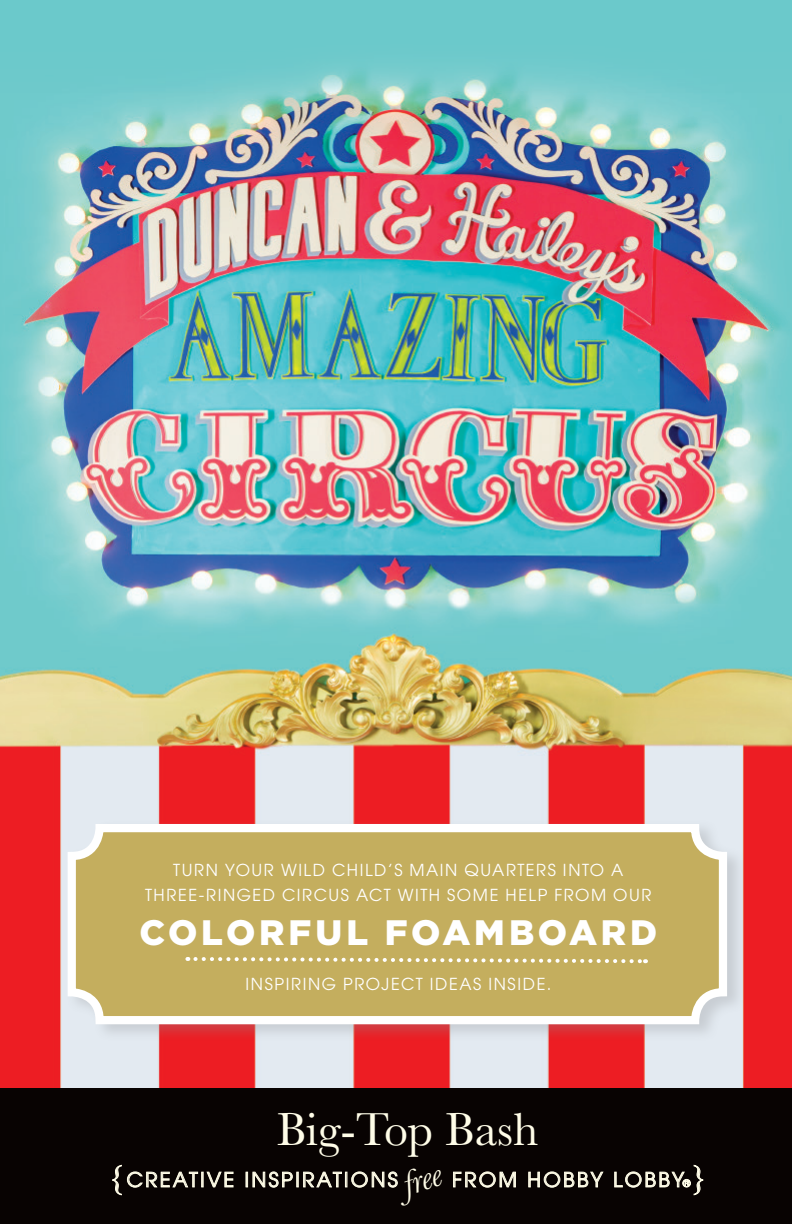
<style>
.page{position:relative;width:792px;height:1224px;background:#fff}
.page>*{position:absolute;margin:0;border:0;box-sizing:border-box;transform-origin:0 0}
.t1{font:48px "Baskerville";color:#fffde8}
.t2{font:italic 36px "Baskerville";color:#fffde8}
.White_Text_Left{font:900 35.4px "Gotham";letter-spacing:.105em;color:#fff}
.t3{font:32px "Baskerville";color:#fffde8}
.t4{font:20px "Avant Garde";letter-spacing:.12em;color:#fffde8}
.White_Text_Left-2{font:16.4px "Avant Garde";letter-spacing:.095em;color:#fff}
.s1{font-family:"Baskerville";font-size:32px}
.s2{font-size:10px}
</style>
<div class="page">
<img style="left:0;top:12px;width:792px;height:1076px">
<div style="left:66px;top:819px;width:681px;height:223px;background:#8d8f92;opacity:.31"></div>
<div style="left:72px;top:828px;width:651px;height:192px;background:#c4ae5e;border-radius:28px"></div>
<div style="left:68px;top:824px;width:659px;height:200px;border:8px solid #fff;border-radius:28px"></div>
<div style="left:0;top:1088px;width:792px;height:136px;background:#080302"></div>
<svg style="left:112px;top:1165px;width:121px;height:30px"></svg>
<svg style="left:246px;top:1171px;width:152px;height:17px"></svg>
<svg style="left:453px;top:1171px;width:63px;height:17px"></svg>
<svg style="left:528px;top:1171px;width:75px;height:17px"></svg>
<svg style="left:614px;top:1165px;width:89px;height:30px"></svg>
<svg style="left:187px;top:957px;width:459px;height:7px"></svg>
<p class="White_Text_Left-2" style="left:173px;top:860px;width:452px">TURN YOUR WILD CHILD’S MAIN QUARTERS INTO A</p>
<p class="White_Text_Left-2" style="left:145px;top:885px;width:508px">THREE-RINGED CIRCUS ACT WITH SOME HELP FROM OUR</p>
<p class="White_Text_Left" style="left:139px;top:908px;width:519px">COLORFUL FOAMBOARD</p>
<p class="White_Text_Left-2" style="left:245px;top:975px;width:307px">INSPIRING PROJECT IDEAS INSIDE.</p>
<p class="t1" style="left:277px;top:1099px;width:264px">Big-Top Bash</p>
<p class="t4" style="left:109px;top:1168px;width:290px"><span class="s1">{</span>CREATIVE INSPIRATIONS</p>
<p class="t4" style="left:452px;top:1168px;width:240px">FROM HOBBY LOBBY<span class="s2">®</span></p>
<p class="t3" style="left:691px;top:1156px;width:17px">}</p>
<p class="t2" style="left:396px;top:1162px;width:41px;rotate:-18deg">free</p>
</div>
